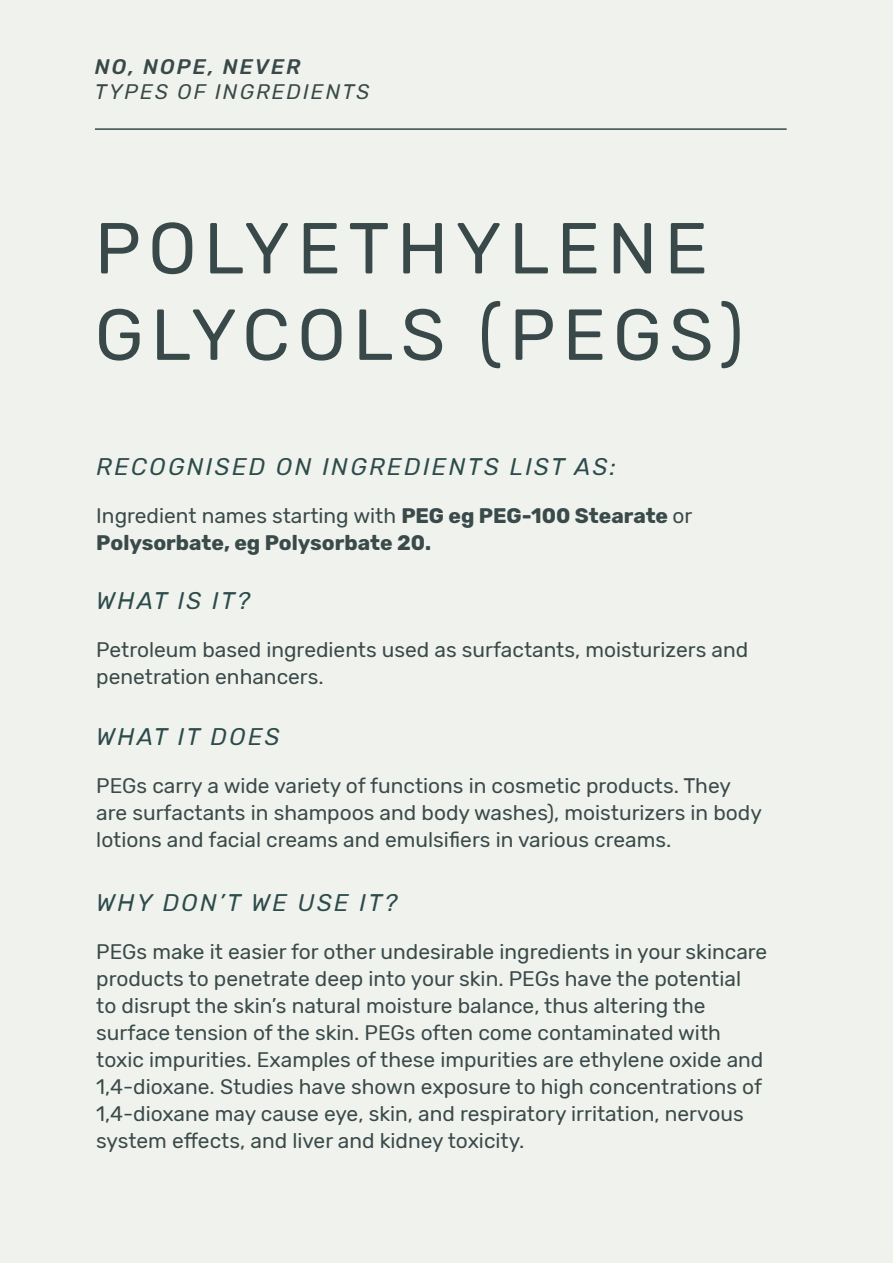
<style>
.page{position:relative;width:893px;height:1263px;background:#eff2ed}
.page>*{position:absolute;margin:0;border:0;box-sizing:border-box;transform-origin:0 0}
.t1{font:72px/86.4px "Rubik";letter-spacing:.1em;color:#394848}
.t2{font:italic 24px "Rubik";letter-spacing:.1em;color:#2d4b4b}
.t3{font:21px/27px "Rubik";color:#3a4949}
.t4{font:700 21px/27px "Rubik";color:#3a4949}
.t5{font:italic 21px "Rubik";letter-spacing:.1em;color:#394848}
.t6{font:italic 500 21px "Rubik";letter-spacing:.1em;color:#394848}
.s1{font-weight:400}
</style>
<div class="page">
<hr style="left:95px;top:128px;width:692px;height:2px;background:#394848">
<p class="t6" style="left:95px;top:54px;width:207px">NO, NOPE, NEVER</p>
<p class="t5" style="left:95px;top:80px;width:276px">TYPES OF INGREDIENTS</p>
<p class="t1" style="left:95px;top:207px;width:651px">POLYETHYLENE<br>GLYCOLS (PEGS)</p>
<p class="t2" style="left:96px;top:453px;width:521px">RECOGNISED ON INGREDIENTS LIST AS:</p>
<p class="t4" style="left:96px;top:502px;width:598px"><span class="s1">Ingredient names starting with</span> PEG eg PEG-100 Stearate <span class="s1">or<br></span>Polysorbate, eg Polysorbate 20.</p>
<p class="t2" style="left:96px;top:587px;width:155px">WHAT IS IT?</p>
<p class="t3" style="left:96px;top:637px;width:653px">Petroleum based ingredients used as surfactants, moisturizers and penetration enhancers.</p>
<p class="t2" style="left:96px;top:724px;width:185px">WHAT IT DOES</p>
<p class="t3" style="left:96px;top:773px;width:667px">PEGs carry a wide variety of functions in cosmetic products. They are surfactants in shampoos and body washes), moisturizers in body lotions and facial creams and emulsifiers in various creams.</p>
<p class="t2" style="left:96px;top:889px;width:302px">WHY DON’T WE USE IT?</p>
<p class="t3" style="left:96px;top:939px;width:672px">PEGs make it easier for other undesirable ingredients in your skincare products to penetrate deep into your skin. PEGs have the potential<br>to disrupt the skin’s natural moisture balance, thus altering the surface tension of the skin. PEGs often come contaminated with toxic impurities. Examples of these impurities are ethylene oxide and 1,4-dioxane. Studies have shown exposure to high concentrations of 1,4-dioxane may cause eye, skin, and respiratory irritation, nervous system effects, and liver and kidney toxicity.</p>
</div>
